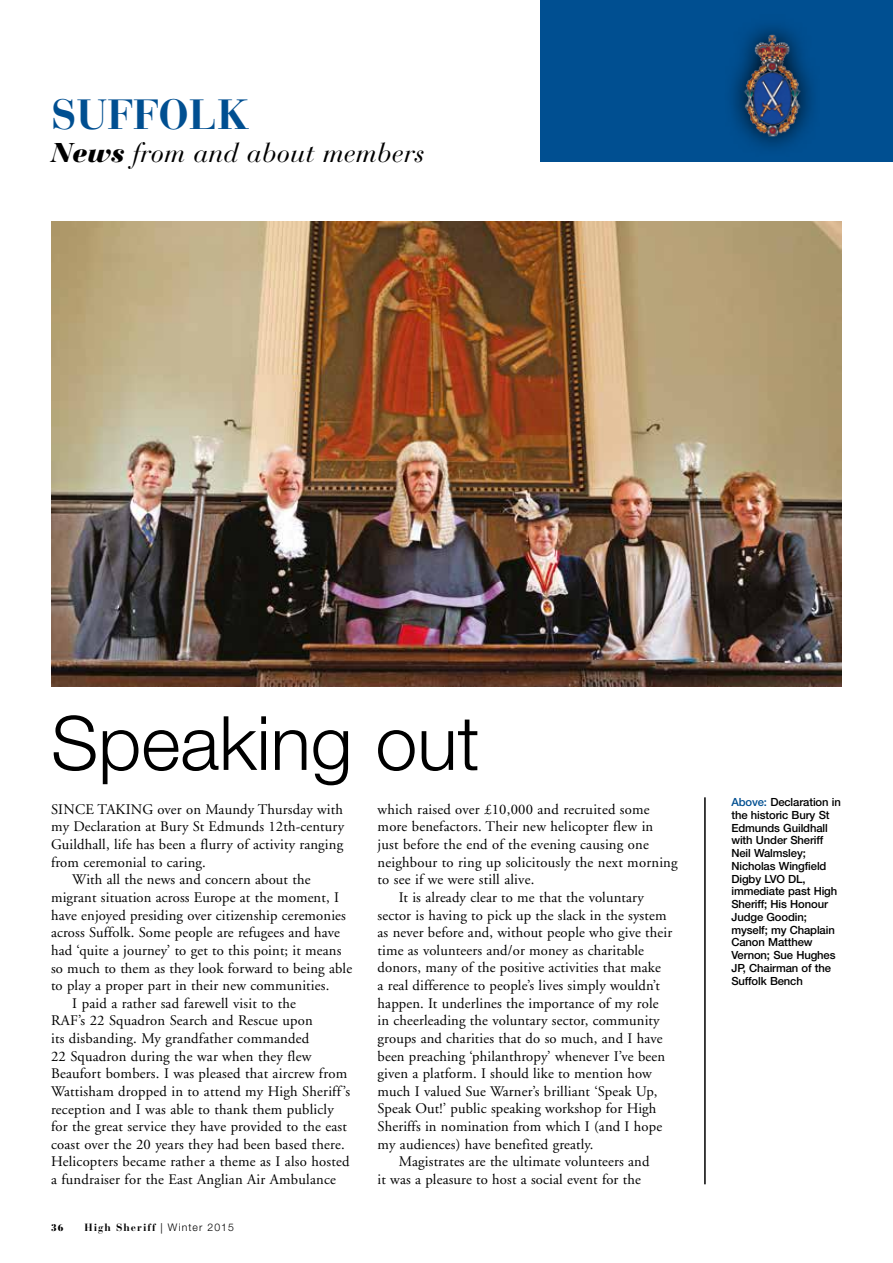
<style>
.page{position:relative;width:893px;height:1263px;background:#fff}
.page>*{position:absolute;margin:0;border:0;box-sizing:border-box;transform-origin:0 0}
.t1{font:300 75px "Helvetica Neue";color:#000}
.t2{font:700 42px "Bauer Bodoni";color:#004f91}
.t3{font:italic 27px "Bauer Bodoni";color:#000}
.t4{font:14.7px "Adobe Garamond";letter-spacing:.01em;color:#000}
.t5{font:500 11.25px/12.8px "Helvetica Neue";letter-spacing:-.01em;color:#000}
.t6{font:700 10.5px "Bauer Bodoni";letter-spacing:.1em;color:#000}
.t7{font:900 10.5px "Bauer Bodoni BT";color:#000}
.s1{font-weight:900}
.s2{font-weight:400}
.s3{font-family:"Helvetica Neue";font-weight:300}
.s4{color:#004f91}
</style>
<div class="page">
<div style="left:541px;top:0;width:352px;height:162px;background:#004f91"></div>
<svg style="left:732px;top:26px;width:81px;height:122px"></svg>
<img style="left:739px;top:34px;width:65px;height:102px">
<img style="left:51px;top:221px;width:791px;height:466px">
<hr style="left:704px;top:797px;width:2px;height:387px;background:#000">
<h2 class="t2" style="left:51px;top:89px;width:86px">SUFFOLK</h2>
<h3 class="t3" style="left:51px;top:136px;width:375px"><span class="s1">News</span> from and about members</h3>
<h1 class="t1" style="left:51px;top:697px;width:430px">Speaking out</h1>
<p class="t4" style="left:51px;top:801px;width:66px">Since taking</p>
<p class="t4" style="left:158px;top:801px;width:187px">over on Maundy Thursday with</p>
<p class="t4" style="left:51px;top:819px;width:295px">my Declaration at Bury St Edmunds 12th-century</p>
<p class="t4" style="left:51px;top:837px;width:294px">Guildhall, life has been a flurry of activity ranging</p>
<p class="t4" style="left:51px;top:854px;width:156px">from ceremonial to caring.</p>
<p class="t4" style="left:72px;top:872px;width:240px">With all the news and concern about the</p>
<p class="t4" style="left:51px;top:889px;width:289px">migrant situation across Europe at the moment, I</p>
<p class="t4" style="left:51px;top:907px;width:296px">have enjoyed presiding over citizenship ceremonies</p>
<p class="t4" style="left:51px;top:925px;width:290px">across Suffolk. Some people are refugees and have</p>
<p class="t4" style="left:51px;top:942px;width:292px">had ‘quite a journey’ to get to this point; it means</p>
<p class="t4" style="left:51px;top:960px;width:303px">so much to them as they look forward to being able</p>
<p class="t4" style="left:51px;top:977px;width:280px">to play a proper part in their new communities.</p>
<p class="t4" style="left:72px;top:995px;width:225px">I paid a rather sad farewell visit to the</p>
<p class="t4" style="left:51px;top:1013px;width:263px">RAF’s 22 Squadron Search and Rescue upon</p>
<p class="t4" style="left:51px;top:1030px;width:260px">its disbanding. My grandfather commanded</p>
<p class="t4" style="left:51px;top:1048px;width:262px">22 Squadron during the war when they flew</p>
<p class="t4" style="left:51px;top:1066px;width:298px">Beaufort bombers. I was pleased that aircrew from</p>
<p class="t4" style="left:51px;top:1083px;width:301px">Wattisham dropped in to attend my High Sheriff’s</p>
<p class="t4" style="left:51px;top:1101px;width:284px">reception and I was able to thank them publicly</p>
<p class="t4" style="left:51px;top:1118px;width:298px">for the great service they have provided to the east</p>
<p class="t4" style="left:51px;top:1136px;width:295px">coast over the 20 years they had been based there.</p>
<p class="t4" style="left:51px;top:1154px;width:300px">Helicopters became rather a theme as I also hosted</p>
<p class="t4" style="left:51px;top:1171px;width:286px">a fundraiser for the East Anglian Air Ambulance</p>
<p class="t7" style="left:51px;top:1221px;width:14px">36</p>
<p class="t6" style="left:85px;top:1221px;width:151px">HIGH SHERIFF <span class="s2">|</span> <span class="s3">Winter 2015</span></p>
<p class="t4" style="left:378px;top:801px;width:274px">which raised over £10,000 and recruited some</p>
<p class="t4" style="left:378px;top:819px;width:277px">more benefactors. Their new helicopter flew in</p>
<p class="t4" style="left:378px;top:836px;width:273px">just before the end of the evening causing one</p>
<p class="t4" style="left:378px;top:854px;width:302px">neighbour to ring up solicitously the next morning</p>
<p class="t4" style="left:378px;top:872px;width:158px">to see if we were still alive.</p>
<p class="t4" style="left:399px;top:889px;width:247px">It is already clear to me that the voluntary</p>
<p class="t4" style="left:378px;top:907px;width:290px">sector is having to pick up the slack in the system</p>
<p class="t4" style="left:378px;top:925px;width:296px">as never before and, without people who give their</p>
<p class="t4" style="left:378px;top:942px;width:268px">time as volunteers and/or money as charitable</p>
<p class="t4" style="left:378px;top:960px;width:285px">donors, many of the positive activities that make</p>
<p class="t4" style="left:378px;top:977px;width:284px">a real difference to people’s lives simply wouldn’t</p>
<p class="t4" style="left:378px;top:995px;width:283px">happen. It underlines the importance of my role</p>
<p class="t4" style="left:378px;top:1013px;width:284px">in cheerleading the voluntary sector, community</p>
<p class="t4" style="left:378px;top:1030px;width:287px">groups and charities that do so much, and I have</p>
<p class="t4" style="left:378px;top:1048px;width:289px">been preaching ‘philanthropy’ whenever I’ve been</p>
<p class="t4" style="left:378px;top:1066px;width:276px">given a platform. I should like to mention how</p>
<p class="t4" style="left:378px;top:1083px;width:281px">much I valued Sue Warner’s brilliant ‘Speak Up,</p>
<p class="t4" style="left:378px;top:1101px;width:280px">Speak Out!’ public speaking workshop for High</p>
<p class="t4" style="left:378px;top:1118px;width:286px">Sheriffs in nomination from which I (and I hope</p>
<p class="t4" style="left:378px;top:1136px;width:218px">my audiences) have benefited greatly.</p>
<p class="t4" style="left:399px;top:1154px;width:252px">Magistrates are the ultimate volunteers and</p>
<p class="t4" style="left:378px;top:1171px;width:265px">it was a pleasure to host a social event for the</p>
<p class="t5" style="left:731px;top:796px;width:111px"><span class="s4">Above:</span> Declaration in the historic Bury St<br>Edmunds Guildhall with Under Sheriff<br>Neil Walmsley;<br>Nicholas Wingfield<br>Digby LVO DL, immediate past High<br>Sheriff; His Honour<br>Judge Goodin; myself; my Chaplain<br>Canon Matthew<br>Vernon; Sue Hughes<br>JP, Chairman of the<br>Suffolk Bench</p>
</div>
